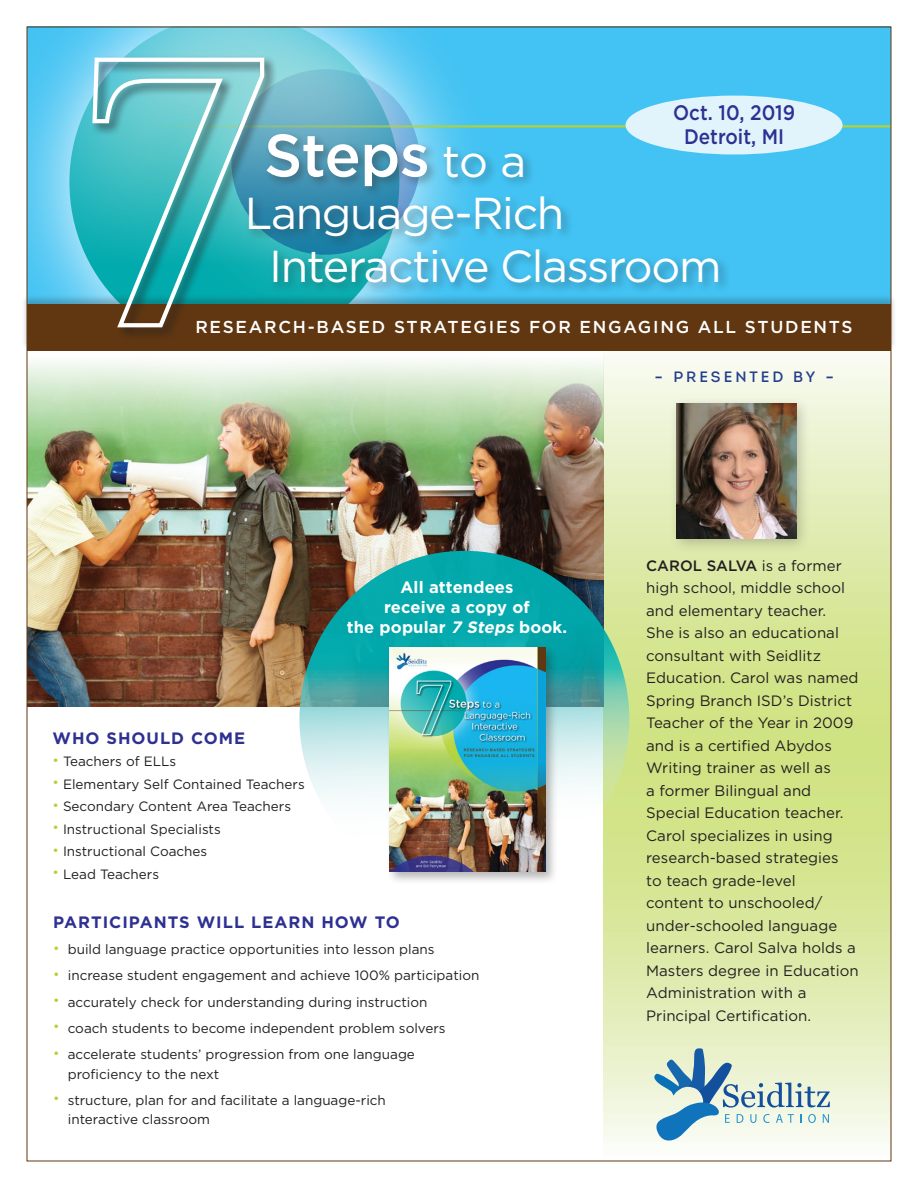
<style>
.page{position:relative;width:918px;height:1188px;background:#fff}
.page>*{position:absolute;margin:0;border:0;box-sizing:border-box;transform-origin:0 0}
.t1{font:500 60px "Gotham";letter-spacing:-.01em;color:#fff}
.t2{font:44.7px/52.8px "Gotham";letter-spacing:-.03em;color:#fff}
.t3{font:500 21px/24px "Gotham";color:#2e3092;text-align:center;scale:.9 1}
.t4{font:500 17.25px "Gotham";letter-spacing:.1em;color:#fff}
.t5{font:700 16.5px/19.8px "Gotham";letter-spacing:.01em;color:#fff;text-align:center}
.t6{font:700 16.5px "Gotham";letter-spacing:.06em;color:#2e3092}
.t7{font:15px/22.5px "Gotham";letter-spacing:.005em;color:#231f20}
.t8{font:15px "Intro";letter-spacing:.2em;color:#253f8e}
.t9{font:13.5px/19.5px "Gotham";color:#231f20}
.s1{font-weight:400;font-size:44.7px}
.s2{font-style:italic}
.s3{color:#b3d234}
.s4{font-family:"Gotham";font-weight:500}
.s5{font-weight:500}
</style>
<div class="page">
<div style="left:27px;top:20px;width:864px;height:303px;background:#43c3f3"></div>
<svg style="left:604px;top:355px;width:285px;height:787px;background:#dce9a7"></svg>
<img style="left:29px;top:352px;width:575px;height:354px">
<svg style="left:653px;top:1048px;width:177px;height:94px;background:#bfd5d2"></svg>
<svg style="left:26px;top:26px;width:453px;height:404px"></svg>
<svg style="left:69px;top:14px;width:330px;height:337px;background:#32bac3"></svg>
<svg style="left:152px;top:26px;width:347px;height:104px"></svg>
<svg style="left:231px;top:69px;width:189px;height:186px;background:#73b9d0"></svg>
<div style="left:21px;top:294px;width:876px;height:58px;background:#231f20;opacity:.25"></div>
<div style="left:27px;top:305px;width:864px;height:46px;background:#603711"></div>
<div style="left:11px;top:0;width:907px;height:26px;background:#fff"></div>
<hr style="left:124px;top:125px;width:767px;height:3px;background:#b3d234">
<div style="left:626px;top:96px;width:217px;height:58px;background:#e1f4fc;border-radius:50%"></div>
<div style="left:90px;top:55px;width:188px;height:286px;background:#231f20;opacity:.75"></div>
<svg style="left:90px;top:55px;width:176px;height:276px;background:#51adae"></svg>
<div style="left:245px;top:130px;width:485px;height:165px;background:#231f20;opacity:.38"></div>
<div style="left:668px;top:396px;width:143px;height:158px;background:#231f20;opacity:.25"></div>
<img style="left:677px;top:404px;width:119px;height:134px">
<svg style="left:299px;top:551px;width:330px;height:337px;background:#5fc3c2"></svg>
<div style="left:386px;top:644px;width:172px;height:241px;background:#231f20;opacity:.32"></div>
<img style="left:390px;top:647px;width:155px;height:225px">
<p class="t3" style="left:673px;top:101px;width:137px">Oct. 10, 2019<br>Detroit, MI</p>
<p class="t1" style="left:264px;top:121px;width:264px">Steps <span class="s1">to a</span></p>
<p class="t2" style="left:269px;top:186px;width:454px;text-indent:-24px">Language-Rich<br>Interactive Classroom</p>
<p class="t4" style="left:195px;top:317px;width:659px">RESEARCH-BASED STRATEGIES FOR ENGAGING ALL STUDENTS</p>
<p class="t5" style="left:347px;top:577px;width:222px">All attendees<br>receive a copy of<br>the popular <span class="s2">7 Steps</span> book.</p>
<p class="t6" style="left:52px;top:728px;width:194px">WHO SHOULD COME</p>
<p class="t9" style="left:52px;top:751px;width:125px"><span class="s3">•</span> Teachers of ELLs</p>
<p class="t9" style="left:52px;top:774px;width:254px"><span class="s3">•</span> Elementary Self Contained Teachers</p>
<p class="t9" style="left:52px;top:796px;width:240px"><span class="s3">•</span> Secondary Content Area Teachers</p>
<p class="t9" style="left:52px;top:819px;width:170px"><span class="s3">•</span> Instructional Specialists</p>
<p class="t9" style="left:52px;top:841px;width:156px"><span class="s3">•</span> Instructional Coaches</p>
<p class="t9" style="left:52px;top:864px;width:108px"><span class="s3">•</span> Lead Teachers</p>
<p class="t6" style="left:53px;top:912px;width:348px">PARTICIPANTS WILL LEARN HOW TO</p>
<p class="t9" style="left:53px;top:939px;width:383px"><span class="s3">•</span> build language practice opportunities into lesson plans</p>
<p class="t9" style="left:53px;top:966px;width:428px"><span class="s3">•</span> increase student engagement and achieve 100% participation</p>
<p class="t9" style="left:53px;top:992px;width:376px"><span class="s3">•</span> accurately check for understanding during instruction</p>
<p class="t9" style="left:53px;top:1018px;width:394px"><span class="s3">•</span> coach students to become independent problem solvers</p>
<p class="t9" style="left:68px;top:1044px;width:349px;text-indent:-15px"><span class="s3">•</span> accelerate students’ progression from one language proficiency to the next</p>
<p class="t9" style="left:68px;top:1090px;width:320px;text-indent:-15px"><span class="s3">•</span> structure, plan for and facilitate a language-rich interactive classroom</p>
<p class="t8" style="left:655px;top:367px;width:180px"><span class="s4">–</span> PRESENTED BY <span class="s4">–</span></p>
<p class="t7" style="left:646px;top:554px;width:214px"><span class="s5">CAROL SALVA</span> is a former high school, middle school and elementary teacher.<br>She is also an educational consultant with Seidlitz<br>Education. Carol was named<br>Spring Branch ISD’s District<br>Teacher of the Year in 2009 and is a certified Abydos<br>Writing trainer as well as<br>a former Bilingual and<br>Special Education teacher.<br>Carol specializes in using research-based strategies<br>to teach grade-level<br>content to unschooled/ under-schooled language learners. Carol Salva holds a<br>Masters degree in Education<br>Administration with a<br>Principal Certification.</p>
</div>
